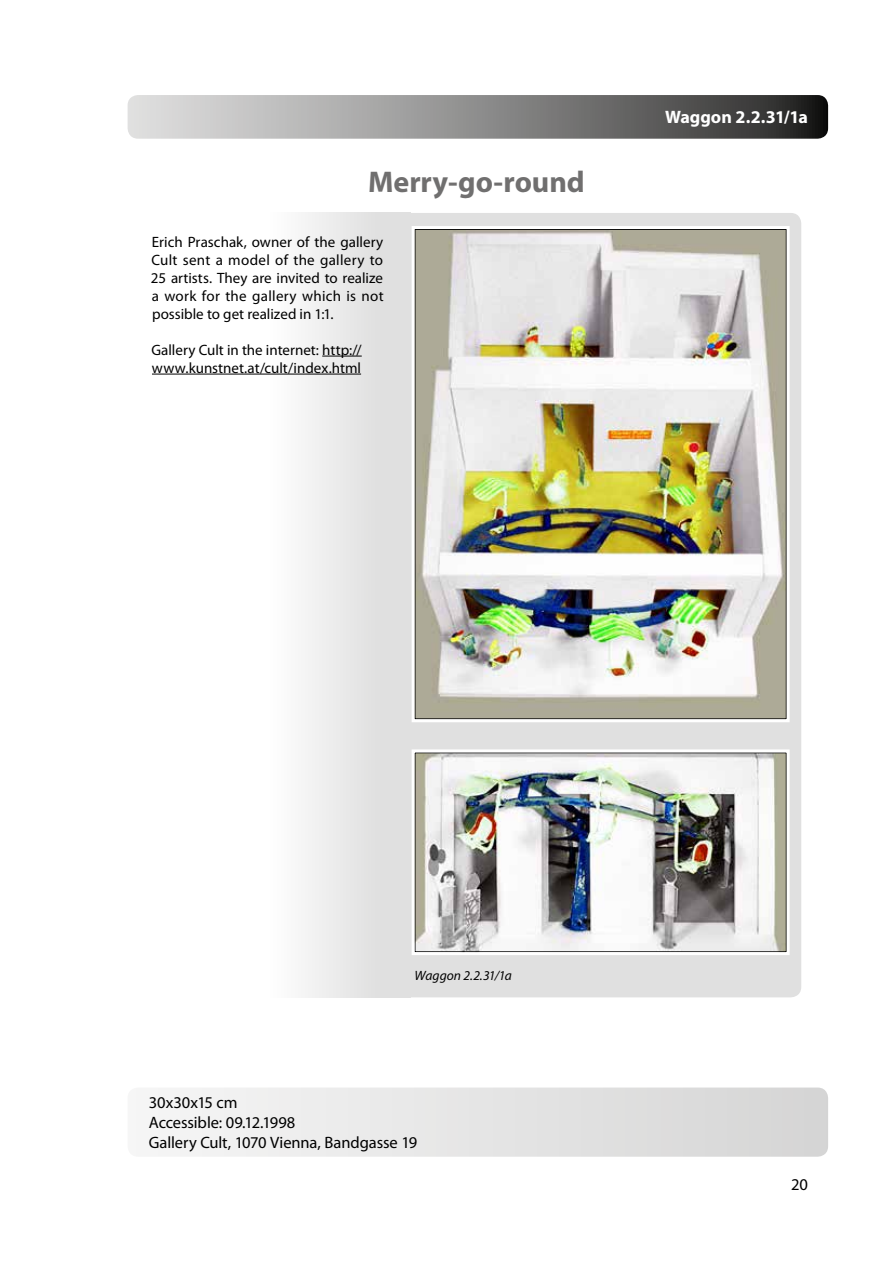
<style>
.page{position:relative;width:893px;height:1263px;background:#fff}
.page>*{position:absolute;margin:0;border:0;box-sizing:border-box;transform-origin:0 0}
.t1{font:700 30px "Myriad Pro";letter-spacing:-.005em;color:#706f6f}
.t2{font:700 18px "Myriad Pro";letter-spacing:-.005em;color:#fff}
.t3{font:16.5px/19.8px "Myriad Pro";letter-spacing:-.005em;color:#000}
.t4{font:15px/18px "Myriad Pro";color:#000;text-align:justify}
.t5{font:italic 13.5px "Myriad Pro";color:#000}
</style>
<div class="page">
<svg style="left:128px;top:95px;width:700px;height:44px;background:#898888"></svg>
<div style="left:128px;top:1087px;width:700px;height:70px;background:linear-gradient(to right,#f6f6f6,#d5d5d5);border-radius:10px"></div>
<div style="left:400px;top:213px;width:401px;height:784px;background:#e0e0e0;border-radius:10px"></div>
<div style="left:266px;top:213px;width:144px;height:784px;background:linear-gradient(to right,#fdfdfd,#dbdbdb)"></div>
<img style="left:417px;top:754px;width:368px;height:196px">
<img style="left:417px;top:231px;width:368px;height:486px">
<div style="left:412px;top:226px;width:378px;height:496px;border:3px solid #fff"></div>
<div style="left:412px;top:749px;width:378px;height:206px;border:3px solid #fff"></div>
<hr style="left:322px;top:356px;width:40px;height:1px;background:#000">
<hr style="left:152px;top:374px;width:209px;height:1px;background:#000">
<h1 class="t1" style="left:368px;top:165px;width:218px">Merry-go-round</h1>
<p class="t4" style="left:151px;top:233px;width:234px">Erich Praschak, owner of the gallery Cult sent a model of the gallery to 25 artists. They are invited to realize a work for the gallery which is not possible to get realized in 1:1.</p>
<p class="t4" style="left:152px;top:341px;width:212px">Gallery Cult in the internet: http:// www.kunstnet.at/cult/index.html</p>
<p class="t2" style="left:665px;top:107px;width:144px">Waggon 2.2.31/1a</p>
<p class="t5" style="left:415px;top:968px;width:99px">Waggon 2.2.31/1a</p>
<p class="t3" style="left:149px;top:1093px;width:270px">30x30x15 cm<br>Accessible: 09.12.1998<br>Gallery Cult, 1070 Vienna, Bandgasse 19</p>
<p class="t3" style="left:791px;top:1175px;width:18px">20</p>
</div>
